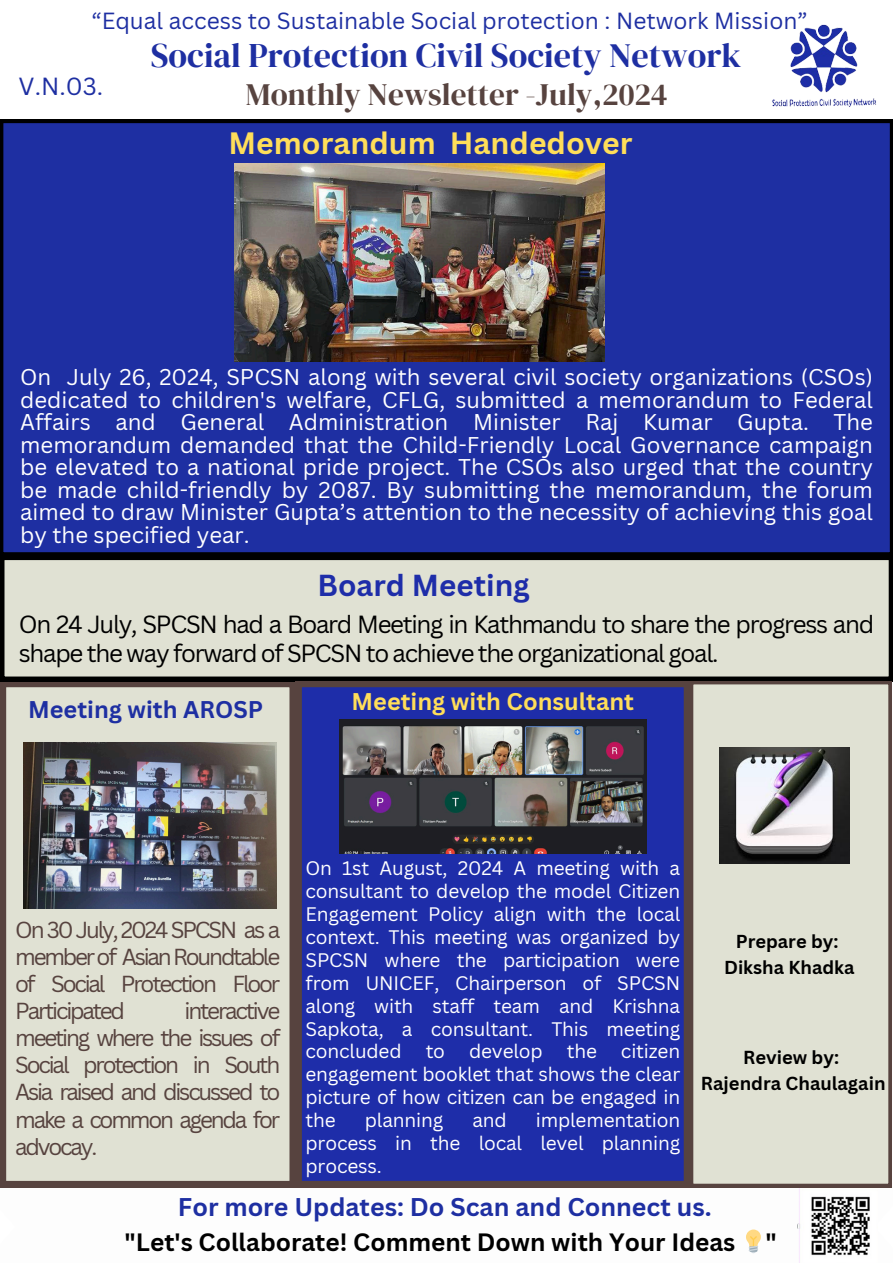
<style>
.page{position:relative;width:893px;height:1263px;background:#fff}
.page>*{position:absolute;margin:0;border:0;box-sizing:border-box;transform-origin:0 0}
.t1{font:34.2px "DM Serif Display";color:#1e2fa2}
.t2{font:31.2px "DM Serif Display";color:#57433f}
.t3{font:700 30.08px "Canva Sans";color:#ffde59}
.t4{font:700 29.55px "Canva Sans";color:#1e2da9}
.t5{font:700 24.97px "Canva Sans";color:#1e2fa2}
.t6{font:700 24.45px "Canva Sans";color:#000}
.t7{font:24.15px/28.7px "Canva Sans";letter-spacing:-.055em;color:#000}
.t8{font:24.15px "Canva Sans";color:#1e2fa2}
.t9{font:700 23.55px "Canva Sans";color:#1e2fa2}
.t10{font:700 23.48px "Canva Sans";color:#ffde59}
.t11{font:22.73px "Canva Sans";color:#1e2fa2}
.t12{font:22.58px/27.1px "Canva Sans";letter-spacing:-.1em;color:#57433f;text-align:justify}
.t13{font:22.2px/22.5px "Canva Sans";color:#fff;text-align:justify}
.t14{font:19.05px/23px "Canva Sans";letter-spacing:-.01em;color:#fff;text-align:justify}
.t15{font:700 18.38px "Canva Sans";color:#000}
.t16{font:700 18.3px "Canva Sans";color:#000}
</style>
<div class="page">
<svg style="left:0;top:1182px;width:892px;height:6px"></svg>
<svg style="left:0;top:119px;width:893px;height:1px"></svg>
<img style="left:772px;top:24px;width:104px;height:83px">
<div style="left:0;top:120px;width:893px;height:435px;background:#1e2fa2"></div>
<img style="left:797px;top:1187px;width:80px;height:76px">
<img style="left:235px;top:163px;width:369px;height:199px">
<svg style="left:0;top:681px;width:296px;height:506px;background:#d2d1c4"></svg>
<svg style="left:0;top:556px;width:893px;height:125px;background:#cecfc2"></svg>
<img style="left:23px;top:742px;width:253px;height:166px">
<div style="left:690px;top:681px;width:201px;height:506px;background:#e0e1d3"></div>
<img style="left:719px;top:747px;width:130px;height:117px">
<svg style="left:296px;top:681px;width:394px;height:506px;background:#222ea1"></svg>
<img style="left:339px;top:719px;width:307px;height:134px">
<p class="t11" style="left:92px;top:5px;width:717px">“Equal access to Sustainable Social protection : Network Mission”</p>
<h4 class="t8" style="left:19px;top:69px;width:86px">V.N.03.</h4>
<h2 class="t1" style="left:151px;top:32px;width:592px">Social Protection Civil Society Network</h2>
<h6 class="t2" style="left:246px;top:73px;width:423px">Monthly Newsletter -July,2024</h6>
<h5 class="t3" style="left:229px;top:122px;width:405px">Memorandum Handedover</h5>
<p class="t13" style="left:20px;top:365px;width:854px">On July 26, 2024, SPCSN along with several civil society organizations (CSOs) dedicated to children's welfare, CFLG, submitted a memorandum to Federal Affairs and General Administration Minister Raj Kumar Gupta. The memorandum demanded that the Child-Friendly Local Governance campaign be elevated to a national pride project. The CSOs also urged that the country be made child-friendly by 2087. By submitting the memorandum, the forum aimed to draw Minister Gupta’s attention to the necessity of achieving this goal by the specified year.</p>
<p class="t4" style="left:317px;top:564px;width:214px">Board Meeting</p>
<p class="t7" style="left:19px;top:610px;width:857px">On 24 July, SPCSN had a Board Meeting in Kathmandu to share the progress and shape the way forward of SPCSN to achieve the organizational goal.</p>
<p class="t9" style="left:28px;top:692px;width:237px">Meeting with AROSP</p>
<p class="t10" style="left:351px;top:684px;width:284px">Meeting with Consultant</p>
<p class="t12" style="left:15px;top:916px;width:267px">On 30 July, 2024 SPCSN as a memberof AsianRoundtable of Social Protection Floor Participated</p>
<p class="t12" style="left:15px;top:997px;width:267px;text-indent:169px">interactive meeting where the issues of Social protection in South Asia raised and discussed to make a common agenda for advocay.</p>
<h4 class="t14" style="left:305px;top:856px;width:376px">On 1st August, 2024 A meeting with a consultant to develop the model Citizen Engagement Policy align with the local context. This meeting was organized by SPCSN where the participation were from UNICEF, Chairperson of SPCSN along with staff team and Krishna Sapkota, a consultant. This meeting concluded</h4>
<h4 class="t14" style="left:305px;top:1039px;width:376px;text-indent:315px">citizen engagement booklet that shows the clear picture of how citizen can be engaged in the</h4>
<h4 class="t14" style="left:426px;top:1039px;width:21px">to</h4>
<h4 class="t14" style="left:469px;top:1039px;width:75px">develop</h4>
<h4 class="t14" style="left:567px;top:1039px;width:32px">the</h4>
<h4 class="t14" style="left:305px;top:1108px;width:376px;text-indent:230px">implementation process in the local level planning process.</h4>
<h4 class="t14" style="left:365px;top:1108px;width:80px">planning</h4>
<h4 class="t14" style="left:472px;top:1108px;width:36px">and</h4>
<p class="t16" style="left:736px;top:928px;width:104px">Prepare by:</p>
<p class="t16" style="left:724px;top:954px;width:132px">Diksha Khadka</p>
<p class="t15" style="left:743px;top:1044px;width:97px">Review by:</p>
<h4 class="t15" style="left:701px;top:1070px;width:186px">Rajendra Chaulagain</h4>
<h5 class="t5" style="left:178px;top:1189px;width:535px">For more Updates: Do Scan and Connect us.</h5>
<h4 class="t6" style="left:125px;top:1225px;width:654px">"Let's Collaborate! Comment Down with Your Ideas "</h4>
</div>
